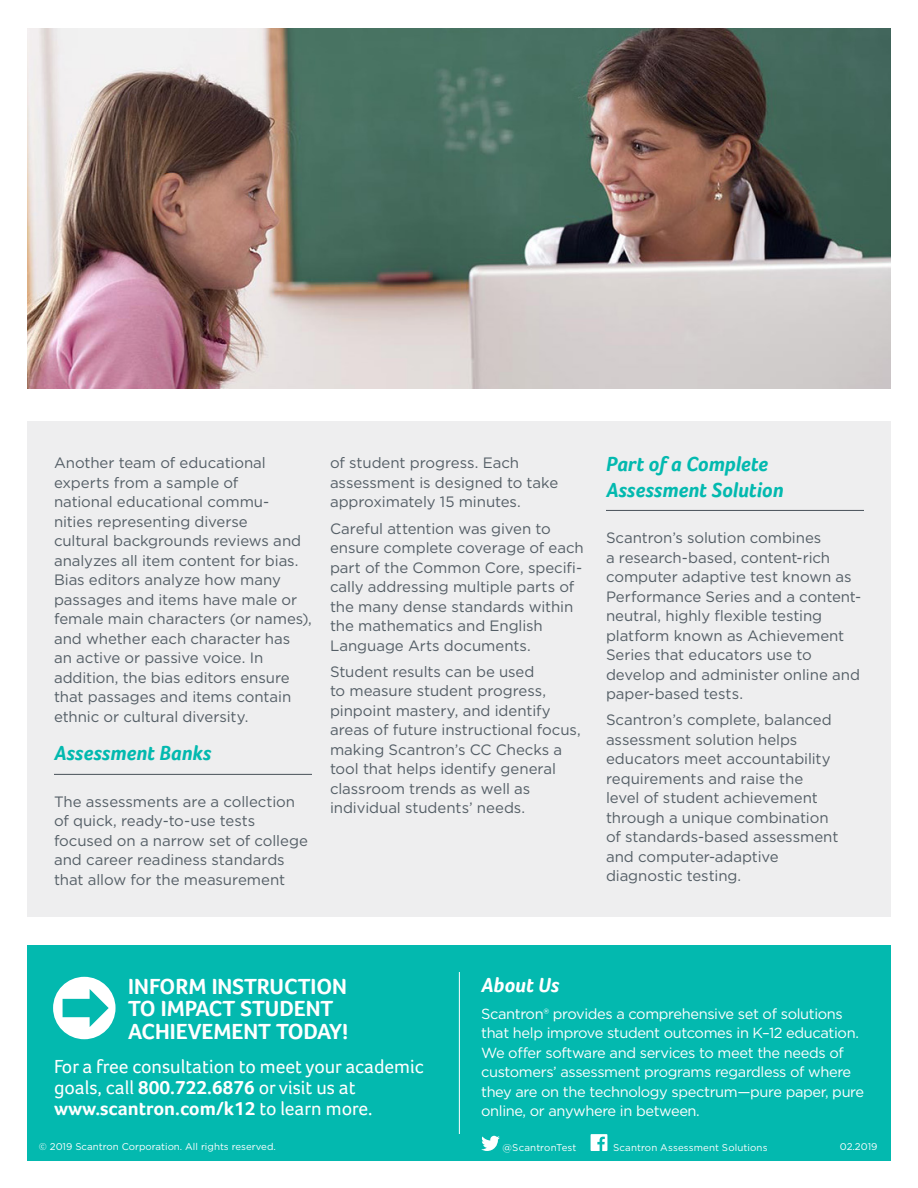
<style>
.page{position:relative;width:918px;height:1188px;background:#fff}
.page>*{position:absolute;margin:0;border:0;box-sizing:border-box;transform-origin:0 0}
.CTA_Headline{font:700 22.5px/22.5px "Foco";color:#fff}
.Body_Head_1_-_Underl{font:italic 700 21px/25.2px "Foco";color:#03b9af}
.About_Us_Headline{font:italic 700 21px "Foco";color:#fff}
.CTA_Body{font:19.5px/21px "Foco";color:#fff}
.Body{font:15px/19.5px "Gotham";letter-spacing:-.005em;color:#545e66}
.About_Us_copy{font:14.7px/19.5px "Gotham";letter-spacing:-.025em;color:#fff}
.Copyright___Legal{font:9.75px "Gotham";color:#fff}
.Item_Number___PN{font:9.75px "Gotham";color:#fff}
.s1{font-weight:700}
</style>
<div class="page">
<div style="left:27px;top:421px;width:864px;height:495px;background:#eeeeef"></div>
<div style="left:27px;top:945px;width:864px;height:216px;background:#03b9af"></div>
<hr style="left:459px;top:972px;width:1px;height:162px;background:#fff">
<svg style="left:53px;top:977px;width:63px;height:62px"></svg>
<svg style="left:481px;top:1136px;width:19px;height:15px"></svg>
<svg style="left:591px;top:1134px;width:16px;height:17px"></svg>
<hr style="left:54px;top:774px;width:258px;height:1px;background:#475058">
<hr style="left:606px;top:510px;width:258px;height:1px;background:#475058">
<img style="left:27px;top:28px;width:864px;height:361px">
<p class="Body" style="left:54px;top:453px;width:260px">Another team of educational experts from a sample of<br>national educational commu-<br>nities representing diverse<br>cultural backgrounds reviews and analyzes all item content for bias.<br>Bias editors analyze how many passages and items have male or female main characters (or names), and whether each character has<br>an active or passive voice. In addition, the bias editors ensure that passages and items contain ethnic or cultural diversity.</p>
<p class="Body_Head_1_-_Underl" style="left:54px;top:741px;width:159px">Assessment Banks</p>
<p class="Body" style="left:54px;top:792px;width:255px">The assessments are a collection of quick, ready-to-use tests focused on a narrow set of college and career readiness standards that allow for the measurement</p>
<p class="Body" style="left:330px;top:453px;width:230px">of student progress. Each assessment is designed to take approximately 15 minutes.</p>
<p class="Body" style="left:330px;top:518px;width:255px">Careful attention was given to ensure complete coverage of each part of the Common Core, specifi&shy;cally addressing multiple parts of the many dense standards within the mathematics and English<br>Language Arts documents.</p>
<p class="Body" style="left:330px;top:661px;width:252px">Student results can be used<br>to measure student progress, pinpoint mastery, and identify areas of future instructional focus, making Scantron’s CC Checks a tool that helps identify general classroom trends as well as individual students’ needs.</p>
<p class="Body_Head_1_-_Underl" style="left:606px;top:451px;width:179px">Part of a Complete<br>Assessment Solution</p>
<p class="Body" style="left:606px;top:528px;width:257px">Scantron’s solution combines<br>a research-based, content-rich computer adaptive test known as<br>Performance Series and a content&shy;neutral, highly flexible testing platform known as Achievement<br>Series that educators use to develop and administer online and paper-based tests.</p>
<p class="Body" style="left:606px;top:710px;width:234px">Scantron’s complete, balanced assessment solution helps educators meet accountability requirements and raise the level of student achievement through a unique combination of standards-based assessment and computer-adaptive diagnostic testing.</p>
<p class="CTA_Headline" style="left:128px;top:974px;width:222px">INFORM INSTRUCTION<br>TO IMPACT STUDENT<br>ACHIEVEMENT TODAY!</p>
<p class="CTA_Body" style="left:54px;top:1056px;width:371px">For a free consultation to meet your academic goals, call <span class="s1">800.722.6876</span> or visit us at <span class="s1">www.scantron.com/k12</span> to learn more.</p>
<p class="About_Us_Headline" style="left:481px;top:973px;width:80px">About Us</p>
<p class="About_Us_copy" style="left:481px;top:1003px;width:385px">Scantron® provides a comprehensive set of solutions that help improve student outcomes in K–12 education.<br>We offer software and services to meet the needs of customers’ assessment programs regardless of where they are on the technology spectrum—pure paper, pure online, or anywhere in between.</p>
<p class="Copyright___Legal" style="left:39px;top:1141px;width:239px">© 2019 Scantron Corporation. All rights reserved.</p>
<p class="Copyright___Legal" style="left:503px;top:1141px;width:75px">@ScantronTest</p>
<p class="Copyright___Legal" style="left:613px;top:1141px;width:156px">Scantron Assessment Solutions</p>
<p class="Item_Number___PN" style="left:840px;top:1141px;width:39px">02.2019</p>
</div>
